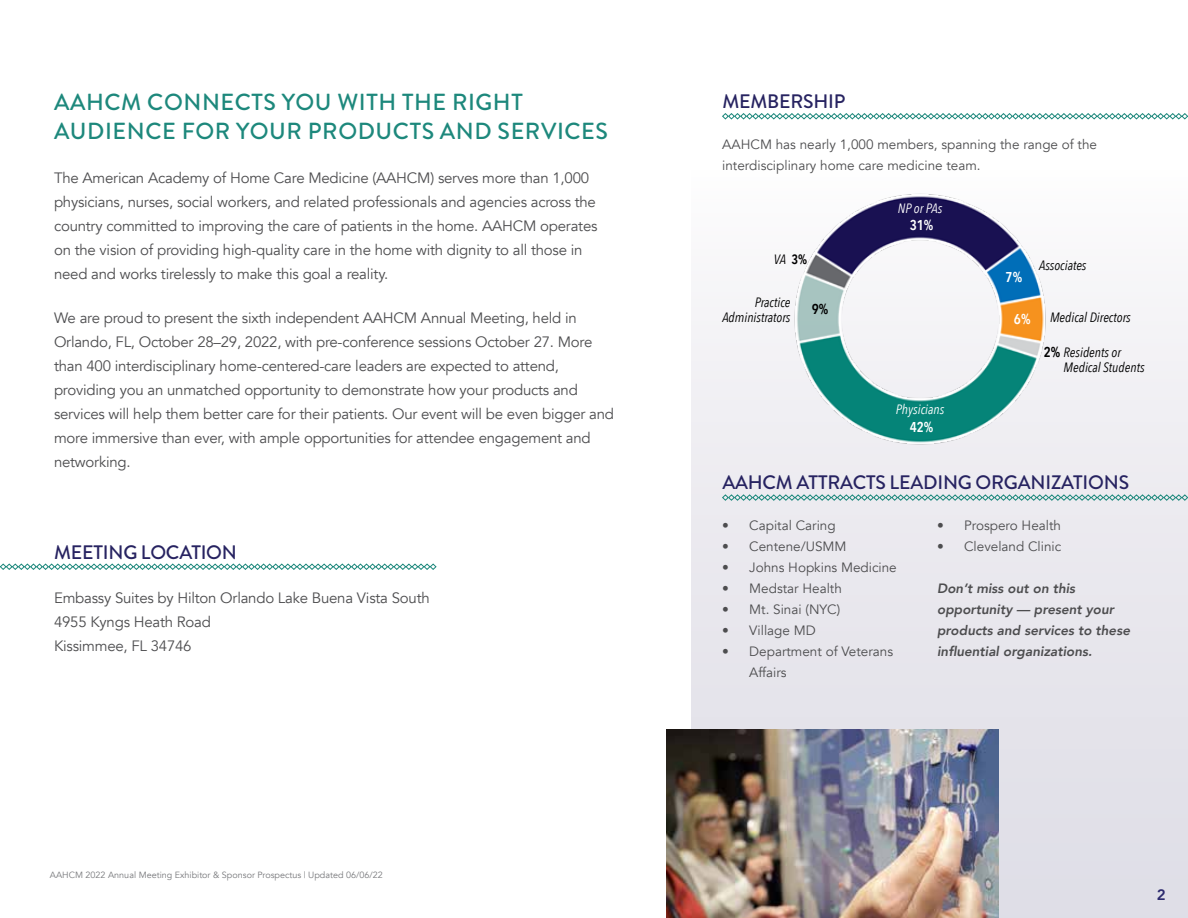
<style>
.page{position:relative;width:1188px;height:918px;background:#fff}
.page>*{position:absolute;margin:0;border:0;box-sizing:border-box;transform-origin:0 0}
.t1{font:500 23.25px/28.5px "Brandon Grotesque";letter-spacing:.025em;color:#1d887c}
.t2{font:500 19.5px "Brandon Grotesque";letter-spacing:-.01em;color:#272361}
.t3{font:15px/24px "Avenir";letter-spacing:-.015em;color:#4d4d4f}
.t4{font:800 15px "Avenir";color:#2d2b71}
.t5{font:600 14.25px "Avenir Next Condensed";color:#fff}
.t6{font:600 14.25px "Avenir Next Condensed";color:#000}
.t7{font:13.5px/21px "Avenir";color:#4d4d4f}
.t8{font:italic 800 13.5px/21px "Avenir";color:#4d4d4f}
.t9{font:italic 13.5px/15px "Avenir Next Condensed";color:#000;text-align:right}
.t10{font:italic 13.5px "Avenir Next Condensed";color:#fff}
.t11{font:9px "Avenir";color:#77787b}
.s1{font-weight:600;font-style:normal}
.s2{font-weight:600;font-style:normal;font-size:14.25px}
</style>
<div class="page">
<div style="left:691px;top:0;width:497px;height:918px;background:linear-gradient(to bottom,#fff,#dddbe4)"></div>
<img style="left:725px;top:188px;width:390px;height:260px">
<svg style="left:722px;top:494px;width:466px;height:7px;background:#a1c7c6"></svg>
<svg style="left:722px;top:113px;width:466px;height:7px"></svg>
<img style="left:666px;top:729px;width:333px;height:189px">
<svg style="left:0;top:563px;width:437px;height:7px"></svg>
<h1 class="t1" style="left:54px;top:88px;width:555px">AAHCM CONNECTS YOU WITH THE RIGHT<br>AUDIENCE FOR YOUR PRODUCTS AND SERVICES</h1>
<p class="t3" style="left:54px;top:166px;width:545px">The American Academy of Home Care Medicine (AAHCM) serves more than 1,000 physicians, nurses, social workers, and related professionals and agencies across the country committed to improving the care of patients in the home. AAHCM operates on the vision of providing high-quality care in the home with dignity to all those in need and works tirelessly to make this goal a reality.</p>
<p class="t3" style="left:54px;top:306px;width:562px">We are proud to present the sixth independent AAHCM Annual Meeting, held in Orlando, FL, October 28–29, 2022, with pre-conference sessions October 27. More than 400 interdisciplinary home-centered-care leaders are expected to attend, providing you an unmatched opportunity to demonstrate how your products and services will help them better care for their patients. Our event will be even bigger and more immersive than ever, with ample opportunities for attendee engagement and networking.</p>
<h2 class="t2" style="left:54px;top:539px;width:184px">MEETING LOCATION</h2>
<p class="t3" style="left:54px;top:586px;width:377px">Embassy Suites by Hilton Orlando Lake Buena Vista South<br>4955 Kyngs Heath Road<br>Kissimmee, FL 34746</p>
<p class="t11" style="left:50px;top:870px;width:334px">AAHCM 2022 Annual Meeting Exhibitor &amp; Sponsor Prospectus | Updated 06/06/22</p>
<h2 class="t2" style="left:722px;top:87px;width:125px">MEMBERSHIP</h2>
<p class="t7" style="left:722px;top:134px;width:376px">AAHCM has nearly 1,000 members, spanning the range of the interdisciplinary home care medicine team.</p>
<p class="t9" style="left:774px;top:251px;width:35px">VA <span class="s1">3%</span></p>
<p class="t9" style="left:722px;top:294px;width:70px">Practice<br>Administrators</p>
<p class="t6" style="left:812px;top:296px;width:18px">9%</p>
<p class="t10" style="left:898px;top:200px;width:46px">NP or PAs</p>
<p class="t5" style="left:910px;top:213px;width:25px">31%</p>
<p class="t10" style="left:896px;top:401px;width:50px">Physicians</p>
<p class="t5" style="left:910px;top:414px;width:25px">42%</p>
<p class="t5" style="left:1006px;top:264px;width:18px">7%</p>
<p class="t5" style="left:1014px;top:307px;width:18px">6%</p>
<p class="t9" style="left:1039px;top:258px;width:49px">Associates</p>
<p class="t9" style="left:1050px;top:309px;width:82px">Medical Directors</p>
<p class="t9" style="left:1064px;top:345px;width:82px;text-align:left;text-indent:-20px"><span class="s2">2%</span> Residents or<br>Medical Students</p>
<h2 class="t2" style="left:722px;top:469px;width:408px">AAHCM ATTRACTS LEADING ORGANIZATIONS</h2>
<p class="t7" style="left:722px;top:515px;width:115px">• Capital Caring</p>
<p class="t7" style="left:722px;top:536px;width:126px">• Centene/USMM</p>
<p class="t7" style="left:722px;top:557px;width:176px">• Johns Hopkins Medicine</p>
<p class="t7" style="left:722px;top:578px;width:121px">• Medstar Health</p>
<p class="t7" style="left:722px;top:599px;width:120px">• Mt. Sinai (NYC)</p>
<p class="t7" style="left:722px;top:620px;width:95px">• Village MD</p>
<p class="t7" style="left:749px;top:641px;width:145px;text-indent:-27px">• Department of Veterans<br>Affairs</p>
<p class="t7" style="left:937px;top:515px;width:125px">• Prospero Health</p>
<p class="t7" style="left:937px;top:536px;width:126px">• Cleveland Clinic</p>
<p class="t8" style="left:937px;top:578px;width:194px">Don’t miss out on this opportunity — present your products and services to these influential organizations.</p>
<p class="t4" style="left:1157px;top:883px;width:10px">2</p>
</div>
